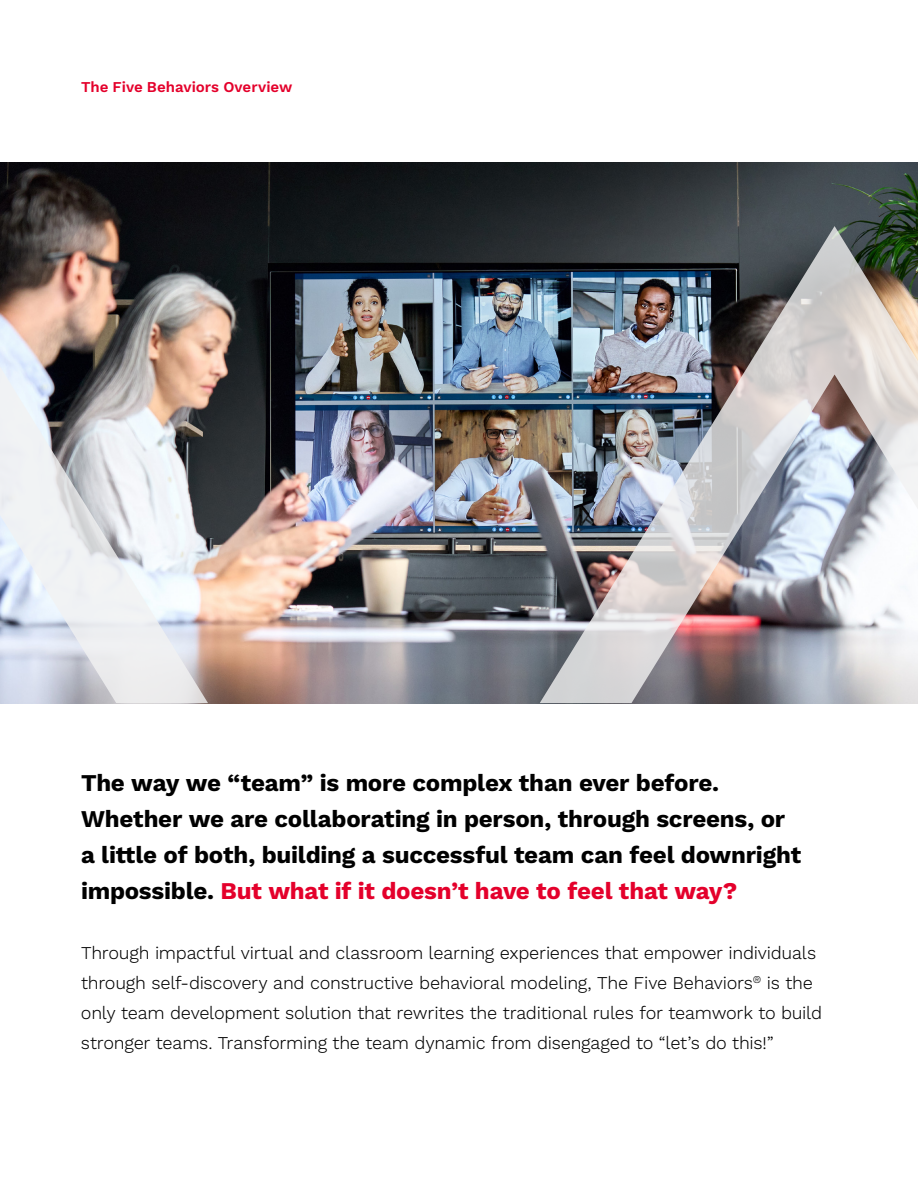
<style>
.page{position:relative;width:918px;height:1188px;background:#fff}
.page>*{position:absolute;margin:0;border:0;box-sizing:border-box;transform-origin:0 0}
.t1{font:700 24px/36px "Work Sans";letter-spacing:-.01em;color:#000}
.t2{font:300 18px/30px "Work Sans";letter-spacing:-.015em;color:#000}
.t3{font:600 15px "Work Sans";color:#e4002b}
.s1{color:#e4002b}
</style>
<div class="page">
<img style="left:0;top:162px;width:918px;height:541px">
<img style="left:540px;top:226px;width:378px;height:477px">
<svg style="left:0;top:345px;width:208px;height:358px"></svg>
<p class="t3" style="left:81px;top:79px;width:213px">The Five Behaviors Overview</p>
<h1 class="t1" style="left:81px;top:766px;width:722px">The way we “team” is more complex than ever before.<br>Whether we are collaborating in person, through screens, or a little of both, building a successful team can feel downright impossible. <span class="s1">But what if it doesn’t have to feel that way?</span></h1>
<p class="t2" style="left:81px;top:939px;width:743px">Through impactful virtual and classroom learning experiences that empower individuals through self-discovery and constructive behavioral modeling, The Five Behaviors<sup>®</sup> is the only team development solution that rewrites the traditional rules for teamwork to build stronger teams. Transforming the team dynamic from disengaged to “let’s do this!”</p>
</div>
